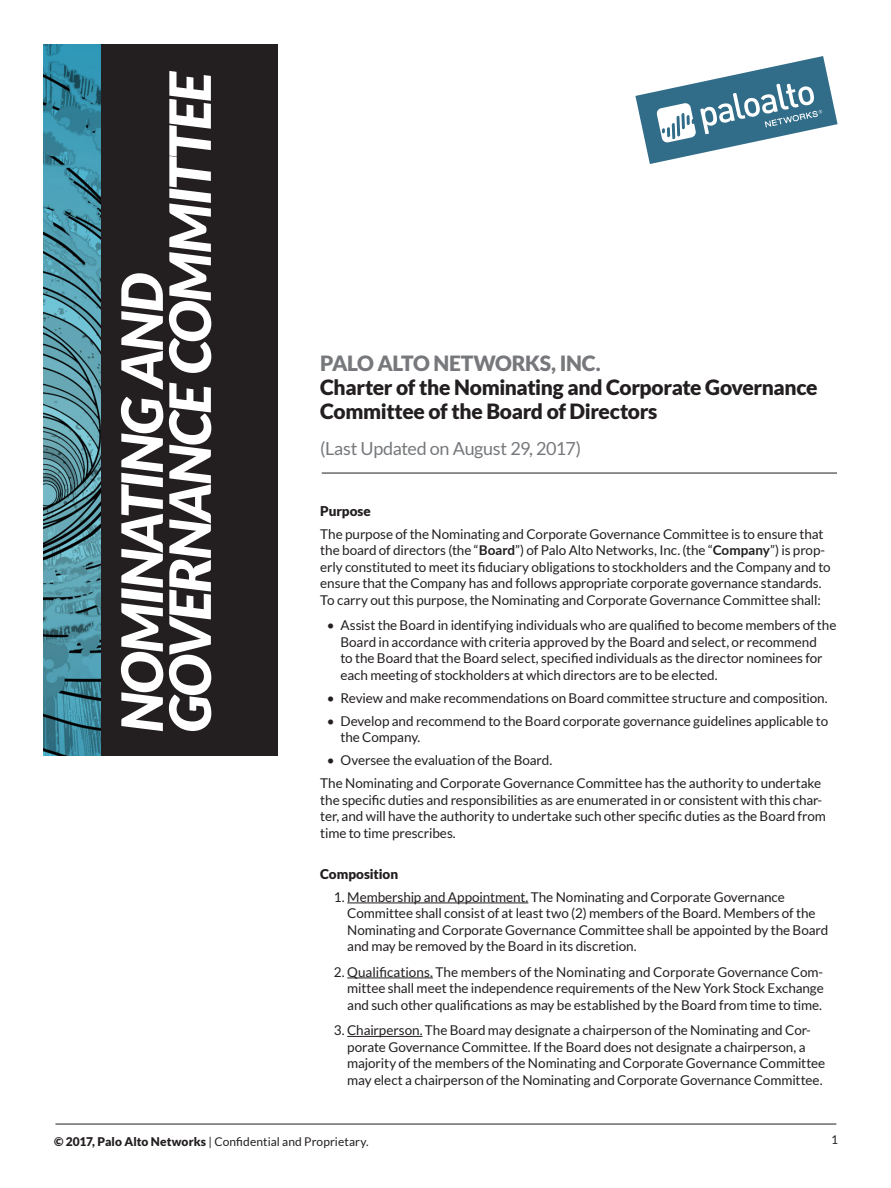
<style>
.page{position:relative;width:891px;height:1188px;background:#fff}
.page>*{position:absolute;margin:0;border:0;box-sizing:border-box;transform-origin:0 0}
.t1{font:italic 900 57px/48px "Lato";letter-spacing:-.025em;color:#fff}
.t2{font:900 21px/24px "Lato";letter-spacing:-.02em;color:#231f20}
.t3{font:900 21px "Lato";letter-spacing:-.02em;color:#76787b}
.t4{font:18px "Lato";letter-spacing:-.02em;color:#76787b}
.t5{font:13.5px/16.5px "Lato";letter-spacing:-.005em;color:#231f20}
.t6{font:900 13.5px "Lato";letter-spacing:-.005em;color:#231f20}
.t7{font:12px "Lato";letter-spacing:.01em;color:#231f20}
.s1{font-weight:700}
.s2{font-weight:900}
</style>
<div class="page">
<div style="left:44px;top:44px;width:234px;height:712px;background:#231f20"></div>
<img style="left:44px;top:44px;width:57px;height:712px">
<hr style="left:347px;top:903px;width:181px;height:1px;background:#231f20">
<hr style="left:347px;top:978px;width:86px;height:1px;background:#231f20">
<hr style="left:347px;top:1036px;width:76px;height:1px;background:#231f20">
<hr style="left:322px;top:473px;width:515px;height:1px;background:#231f20">
<hr style="left:55px;top:1124px;width:781px;height:1px;background:#231f20">
<svg style="left:635px;top:56px;width:203px;height:108px"></svg>
<h1 class="t1" style="left:119px;top:732px;width:663px;rotate:-90deg">NOMINATING AND<br>GOVERNANCE COMMITTEE</h1>
<h2 class="t3" style="left:320px;top:351px;width:282px">PALO ALTO NETWORKS, INC.</h2>
<h2 class="t2" style="left:320px;top:375px;width:499px">Charter of the Nominating and Corporate Governance<br>Committee of the Board of Directors</h2>
<h3 class="t4" style="left:320px;top:439px;width:263px">(Last Updated on August 29, 2017)</h3>
<p class="t6" style="left:320px;top:503px;width:52px">Purpose</p>
<p class="t5" style="left:320px;top:526px;width:512px">The purpose of the Nominating and Corporate Governance Committee is to ensure that the board of directors (the “<span class="s1">Board</span>”) of Palo Alto Networks, Inc. (the “<span class="s1">Company</span>”) is prop&shy;erly constituted to meet its fiduciary obligations to stockholders and the Company and to ensure that the Company has and follows appropriate corporate governance standards.<br>To carry out this purpose, the Nominating and Corporate Governance Committee shall:</p>
<p class="t5" style="left:340px;top:617px;width:497px;text-indent:-14px">• Assist the Board in identifying individuals who are qualified to become members of the Board in accordance with criteria approved by the Board and select, or recommend<br>to the Board that the Board select, specified individuals as the director nominees for each meeting of stockholders at which directors are to be elected.</p>
<p class="t5" style="left:327px;top:690px;width:502px">• Review and make recommendations on Board committee structure and composition.</p>
<p class="t5" style="left:340px;top:713px;width:489px;text-indent:-14px">• Develop and recommend to the Board corporate governance guidelines applicable to the Company.</p>
<p class="t5" style="left:320px;top:749px;width:502px;line-height:23px;text-indent:7px">• Oversee the evaluation of the Board.<br>The Nominating and Corporate Governance Committee has the authority to undertake</p>
<p class="t5" style="left:320px;top:792px;width:507px">the specific duties and responsibilities as are enumerated in or consistent with this char&shy;ter, and will have the authority to undertake such other specific duties as the Board from time to time prescribes.</p>
<p class="t6" style="left:320px;top:866px;width:79px">Composition</p>
<p class="t5" style="left:347px;top:889px;width:483px;text-indent:-14px">1. Membership and Appointment. The Nominating and Corporate Governance Committee shall consist of at least two (2) members of the Board. Members of the Nominating and Corporate Governance Committee shall be appointed by the Board and may be removed by the Board in its discretion.</p>
<p class="t5" style="left:347px;top:964px;width:478px;text-align:justify;text-indent:-14px">2. Qualifications. The members of the Nominating and Corporate Governance Com&shy;mittee shall meet the independence requirements of the New York Stock Exchange and such other qualifications as may be established by the Board from time to time.</p>
<p class="t5" style="left:347px;top:1022px;width:480px;text-indent:-14px">3. Chairperson. The Board may designate a chairperson of the Nominating and Cor&shy;porate Governance Committee. If the Board does not designate a chairperson, a majority of the members of the Nominating and Corporate Governance Committee may elect a chairperson of the Nominating and Corporate Governance Committee.</p>
<p class="t7" style="left:54px;top:1135px;width:316px"><span class="s2">© 2017, Palo Alto Networks</span> | Confidential and Proprietary.</p>
<p class="t7" style="left:831px;top:1133px;width:8px">1</p>
</div>
